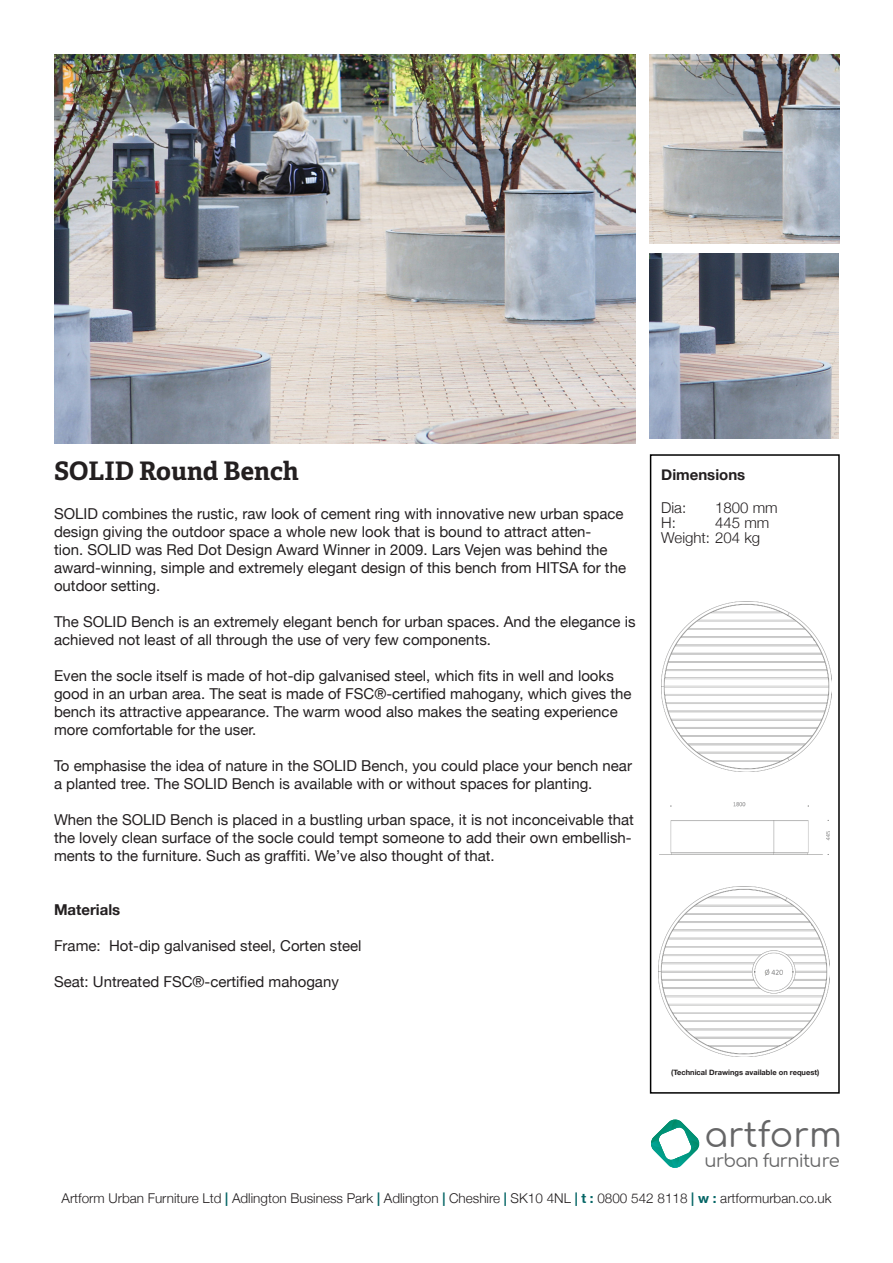
<style>
.page{position:relative;width:893px;height:1263px;background:#fff}
.page>*{position:absolute;margin:0;border:0;box-sizing:border-box;transform-origin:0 0}
.t1{font:34.65px "Comfortaa";color:#666667}
.t2{font:700 25.5px "Adelle Basic";color:#231f20}
.t3{font:17.85px "Comfortaa";letter-spacing:-.04em;color:#666667}
.t4{font:15px/18px "Helvetica Neue";color:#231f20}
.t5{font:300 15px "Helvetica Neue";color:#231f20}
.t6{font:700 15px "Helvetica Neue";color:#231f20}
.t7{font:300 13.5px "Helvetica Neue";color:#231f20}
.t8{font:700 7.5px "Helvetica Neue";color:#231f20}
.s1{font-weight:700;color:#046565}
</style>
<div class="page">
<div style="left:650px;top:454px;width:190px;height:640px;border:2px solid #000"></div>
<img style="left:659px;top:802px;width:170px;height:53px">
<img style="left:661px;top:601px;width:170px;height:170px">
<img style="left:659px;top:886px;width:170px;height:170px">
<img style="left:54px;top:54px;width:582px;height:389px">
<img style="left:650px;top:54px;width:190px;height:189px">
<img style="left:650px;top:254px;width:189px;height:184px">
<svg style="left:651px;top:1119px;width:49px;height:49px"></svg>
<p class="t2" style="left:54px;top:454px;width:246px">SOLID Round Bench</p>
<p class="t4" style="left:54px;top:505px;width:574px">SOLID combines the rustic, raw look of cement ring with innovative new urban space design giving the outdoor space a whole new look that is bound to attract atten-<br>tion. SOLID was Red Dot Design Award Winner in 2009. Lars Vejen was behind the award-winning, simple and extremely elegant design of this bench from HITSA for the outdoor setting.</p>
<p class="t4" style="left:54px;top:613px;width:583px">The SOLID Bench is an extremely elegant bench for urban spaces. And the elegance is achieved not least of all through the use of very few components.</p>
<p class="t4" style="left:54px;top:667px;width:579px">Even the socle itself is made of hot-dip galvanised steel, which fits in well and looks good in an urban area. The seat is made of FSC®-certified mahogany, which gives the bench its attractive appearance. The warm wood also makes the seating experience more comfortable for the user.</p>
<p class="t4" style="left:54px;top:757px;width:579px">To emphasise the idea of nature in the SOLID Bench, you could place your bench near a planted tree. The SOLID Bench is available with or without spaces for planting.</p>
<p class="t4" style="left:54px;top:811px;width:581px">When the SOLID Bench is placed in a bustling urban space, it is not inconceivable that the lovely clean surface of the socle could tempt someone to add their own embellish&shy;ments to the furniture. Such as graffiti. We’ve also thought of that.</p>
<p class="t6" style="left:54px;top:901px;width:68px">Materials</p>
<p class="t4" style="left:54px;top:937px;width:309px">Frame: Hot-dip galvanised steel, Corten steel</p>
<p class="t4" style="left:54px;top:973px;width:286px">Seat: Untreated FSC®-certified mahogany</p>
<p class="t6" style="left:661px;top:466px;width:86px">Dimensions</p>
<p class="t5" style="left:661px;top:499px;width:27px">Dia:</p>
<p class="t5" style="left:715px;top:499px;width:64px">1800 mm</p>
<p class="t5" style="left:661px;top:514px;width:16px">H:</p>
<p class="t5" style="left:715px;top:514px;width:56px">445 mm</p>
<p class="t5" style="left:661px;top:529px;width:101px">Weight: 204 kg</p>
<p class="t8" style="left:671px;top:1067px;width:150px">(Technical Drawings available on request)</p>
<p class="t1" style="left:705px;top:1103px;width:139px">artform</p>
<p class="t3" style="left:705px;top:1145px;width:137px">urban furniture</p>
<p class="t7" style="left:62px;top:1190px;width:772px">Artform Urban Furniture Ltd <span class="s1">|</span> Adlington Business Park <span class="s1">|</span> Adlington <span class="s1">|</span> Cheshire <span class="s1">|</span> SK10 4NL <span class="s1">| t :</span> 0800 542 8118 <span class="s1">| w :</span> artformurban.co.uk</p>
</div>
